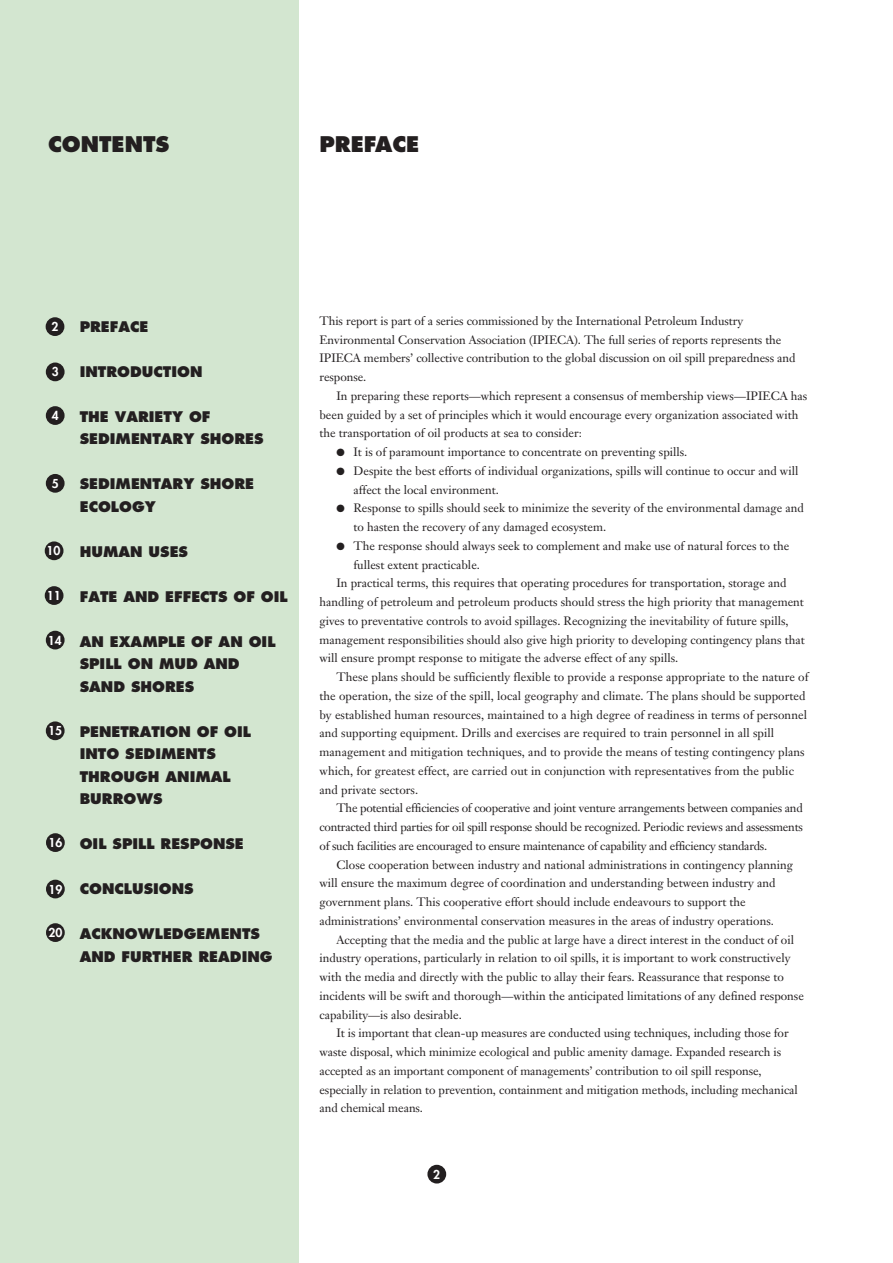
<style>
.page{position:relative;width:893px;height:1263px;background:#fff}
.page>*{position:absolute;margin:0;border:0;box-sizing:border-box;transform-origin:0 0}
.t1{font:800 21px "Futura";color:#231f20}
.t2{font:800 14.25px/22.5px "Futura";color:#231f20}
.t3{font:12px/18.8px "Janson Text";color:#231f20}
.t4{font:12px "Janson Text";letter-spacing:-.02em;color:#231f20}
.t5{font:800 12px "Futura";color:#fff}
</style>
<div class="page">
<div style="left:427px;top:1165px;width:19px;height:19px;background:#231f20;border-radius:50%"></div>
<div style="left:0;top:0;width:298px;height:1263px;background:#d3e6d0"></div>
<div style="left:46px;top:363px;width:19px;height:18px;background:#231f20;border-radius:50%"></div>
<div style="left:46px;top:317px;width:18px;height:19px;background:#231f20;border-radius:50%"></div>
<div style="left:46px;top:406px;width:19px;height:19px;background:#231f20;border-radius:50%"></div>
<div style="left:45px;top:541px;width:18px;height:19px;background:#231f20;border-radius:50%"></div>
<div style="left:45px;top:586px;width:18px;height:19px;background:#231f20;border-radius:50%"></div>
<div style="left:46px;top:631px;width:19px;height:18px;background:#231f20;border-radius:50%"></div>
<div style="left:46px;top:721px;width:19px;height:19px;background:#231f20;border-radius:50%"></div>
<div style="left:46px;top:474px;width:19px;height:19px;background:#231f20;border-radius:50%"></div>
<div style="left:46px;top:833px;width:19px;height:19px;background:#231f20;border-radius:50%"></div>
<div style="left:46px;top:880px;width:19px;height:18px;background:#231f20;border-radius:50%"></div>
<div style="left:46px;top:923px;width:19px;height:19px;background:#231f20;border-radius:50%"></div>
<h1 class="t1" style="left:48px;top:135px;width:123px">CONTENTS</h1>
<h1 class="t1" style="left:319px;top:135px;width:101px">PREFACE</h1>
<p class="t5" style="left:51px;top:321px;width:8px">2</p>
<p class="t5" style="left:52px;top:366px;width:8px">3</p>
<p class="t5" style="left:52px;top:410px;width:8px">4</p>
<p class="t5" style="left:52px;top:478px;width:8px">5</p>
<p class="t5" style="left:47px;top:545px;width:15px">10</p>
<p class="t5" style="left:47px;top:590px;width:15px">11</p>
<p class="t5" style="left:48px;top:634px;width:15px">14</p>
<p class="t5" style="left:48px;top:725px;width:15px">15</p>
<p class="t5" style="left:49px;top:837px;width:15px">16</p>
<p class="t5" style="left:49px;top:884px;width:15px">19</p>
<p class="t5" style="left:49px;top:927px;width:15px">20</p>
<p class="t2" style="left:80px;top:316px;width:70px">PREFACE</p>
<p class="t2" style="left:80px;top:361px;width:124px">INTRODUCTION</p>
<p class="t2" style="left:80px;top:406px;width:185px">THE VARIETY OF<br>SEDIMENTARY SHORES</p>
<p class="t2" style="left:80px;top:474px;width:176px">SEDIMENTARY SHORE<br>ECOLOGY</p>
<p class="t2" style="left:80px;top:541px;width:110px">HUMAN USES</p>
<p class="t2" style="left:80px;top:586px;width:209px">FATE AND EFFECTS OF OIL</p>
<p class="t2" style="left:80px;top:631px;width:197px">AN EXAMPLE OF AN OIL<br>SPILL ON MUD AND<br>SAND SHORES</p>
<p class="t2" style="left:80px;top:721px;width:173px">PENETRATION OF OIL<br>INTO SEDIMENTS<br>THROUGH ANIMAL<br>BURROWS</p>
<p class="t2" style="left:80px;top:834px;width:165px">OIL SPILL RESPONSE</p>
<p class="t2" style="left:80px;top:879px;width:115px">CONCLUSIONS</p>
<p class="t2" style="left:80px;top:924px;width:194px">ACKNOWLEDGEMENTS<br>AND FURTHER READING</p>
<p class="t3" style="left:319px;top:312px;width:477px">This report is part of a series commissioned by the International Petroleum Industry Environmental Conservation Association (IPIECA). The full series of reports represents the IPIECA members’ collective contribution to the global discussion on oil spill preparedness and response.</p>
<p class="t3" style="left:319px;top:387px;width:489px;text-indent:17px">In preparing these reports—which represent a consensus of membership views—IPIECA has been guided by a set of principles which it would encourage every organization associated with the transportation of oil products at sea to consider:</p>
<p class="t3" style="left:336px;top:444px;width:352px">● It is of paramount importance to concentrate on preventing spills.</p>
<p class="t3" style="left:353px;top:462px;width:446px;text-indent:-17px">● Despite the best efforts of individual organizations, spills will continue to occur and will affect the local environment.</p>
<p class="t3" style="left:353px;top:500px;width:452px;text-indent:-17px">● Response to spills should seek to minimize the severity of the environmental damage and to hasten the recovery of any damaged ecosystem.</p>
<p class="t3" style="left:336px;top:537px;width:454px">● The response should always seek to complement and make use of natural forces to the</p>
<p class="t3" style="left:353px;top:556px;width:128px">fullest extent practicable.</p>
<p class="t3" style="left:336px;top:575px;width:451px">In practical terms, this requires that operating procedures for transportation, storage and</p>
<p class="t3" style="left:319px;top:594px;width:486px">handling of petroleum and petroleum products should stress the high priority that management</p>
<p class="t3" style="left:319px;top:612px;width:470px">gives to preventative controls to avoid spillages. Recognizing the inevitability of future spills,</p>
<p class="t3" style="left:319px;top:631px;width:487px">management responsibilities should also give high priority to developing contingency plans that</p>
<p class="t3" style="left:319px;top:650px;width:360px">will ensure prompt response to mitigate the adverse effect of any spills.</p>
<p class="t3" style="left:336px;top:669px;width:473px">These plans should be sufficiently flexible to provide a response appropriate to the nature of</p>
<p class="t3" style="left:319px;top:687px;width:487px">the operation, the size of the spill, local geography and climate. The plans should be supported</p>
<p class="t3" style="left:319px;top:706px;width:489px">by established human resources, maintained to a high degree of readiness in terms of personnel</p>
<p class="t3" style="left:319px;top:725px;width:456px">and supporting equipment. Drills and exercises are required to train personnel in all spill</p>
<p class="t3" style="left:319px;top:744px;width:486px">management and mitigation techniques, and to provide the means of testing contingency plans</p>
<p class="t3" style="left:319px;top:762px;width:476px">which, for greatest effect, are carried out in conjunction with representatives from the public</p>
<p class="t3" style="left:319px;top:781px;width:100px">and private sectors.</p>
<p class="t4" style="left:336px;top:803px;width:468px">The potential efficiencies of cooperative and joint venture arrangements between companies and</p>
<p class="t4" style="left:319px;top:822px;width:485px">contracted third parties for oil spill response should be recognized. Periodic reviews and assessments</p>
<p class="t4" style="left:319px;top:841px;width:449px">of such facilities are encouraged to ensure maintenance of capability and efficiency standards.</p>
<p class="t3" style="left:336px;top:856px;width:458px">Close cooperation between industry and national administrations in contingency planning</p>
<p class="t3" style="left:319px;top:875px;width:457px">will ensure the maximum degree of coordination and understanding between industry and</p>
<p class="t3" style="left:319px;top:894px;width:427px">government plans. This cooperative effort should include endeavours to support the</p>
<p class="t3" style="left:319px;top:912px;width:456px">administrations’ environmental conservation measures in the areas of industry operations.</p>
<p class="t3" style="left:336px;top:931px;width:459px">Accepting that the media and the public at large have a direct interest in the conduct of oil</p>
<p class="t3" style="left:319px;top:950px;width:472px">industry operations, particularly in relation to oil spills, it is important to work constructively</p>
<p class="t3" style="left:319px;top:969px;width:466px">with the media and directly with the public to allay their fears. Reassurance that response to</p>
<p class="t3" style="left:319px;top:987px;width:486px">incidents will be swift and thorough—within the anticipated limitations of any defined response</p>
<p class="t3" style="left:319px;top:1006px;width:144px">capability—is also desirable.</p>
<p class="t3" style="left:336px;top:1025px;width:453px">It is important that clean-up measures are conducted using techniques, including those for</p>
<p class="t3" style="left:319px;top:1044px;width:463px">waste disposal, which minimize ecological and public amenity damage. Expanded research is</p>
<p class="t3" style="left:319px;top:1062px;width:443px">accepted as an important component of managements’ contribution to oil spill response,</p>
<p class="t3" style="left:319px;top:1081px;width:480px">especially in relation to prevention, containment and mitigation methods, including mechanical</p>
<p class="t3" style="left:319px;top:1100px;width:105px">and chemical means.</p>
<p class="t5" style="left:433px;top:1168px;width:8px">2</p>
</div>
